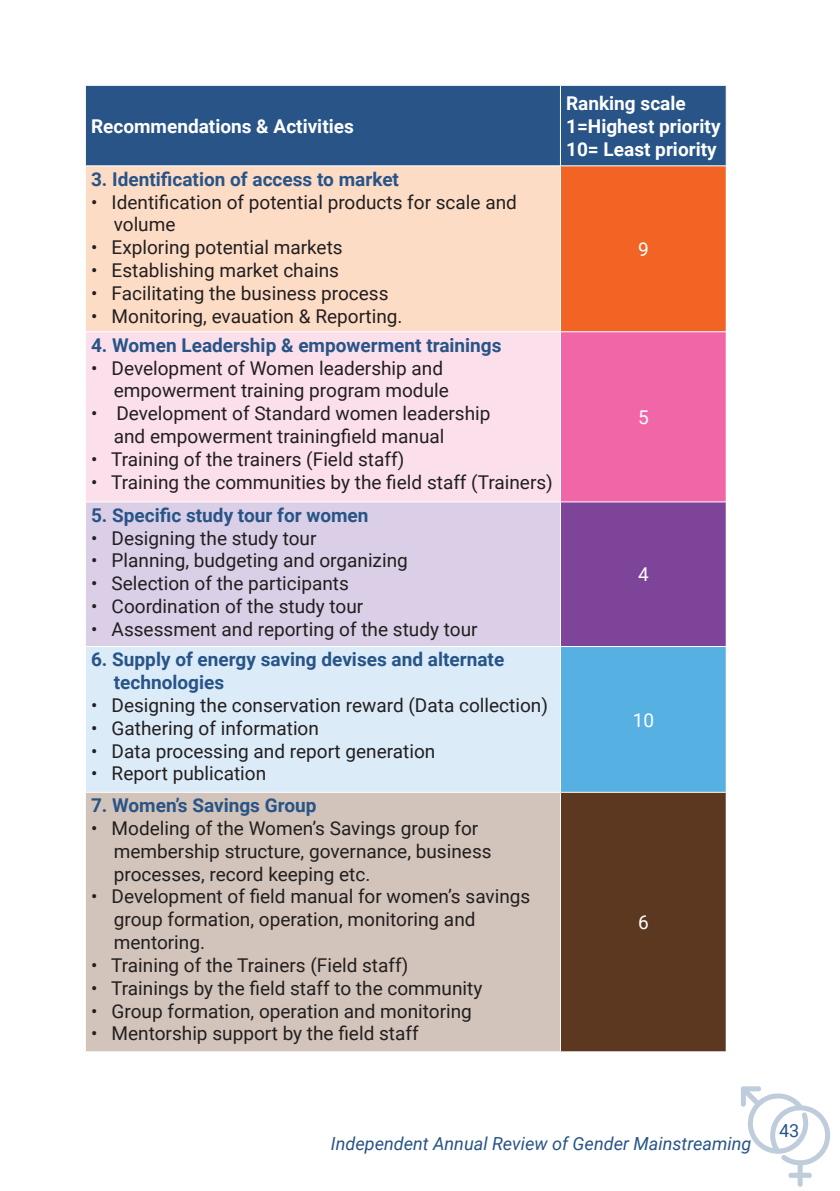
<style>
.page{position:relative;width:840px;height:1191px;background:#fff}
.page>*{position:absolute;margin:0;border:0;box-sizing:border-box;transform-origin:0 0}
.t1{font:19px/22.8px "Roboto";color:#231f20}
.t2{font:700 19px/22.8px "Roboto";color:#285487}
.t3{font:700 19px/22.8px "Roboto";color:#fff}
.t4{font:19px "Roboto";color:#fff}
.t5{font:italic 18px "Roboto";color:#285487}
.t6{font:18px "Roboto";color:#285487}
</style>
<div class="page">
<img style="left:741px;top:1086px;width:89px;height:101px">
<div style="left:86px;top:86px;width:639px;height:79px;background:#285487"></div>
<div style="left:85px;top:166px;width:475px;height:166px;background:#fddcc6"></div>
<div style="left:560px;top:166px;width:165px;height:166px;background:#f26424"></div>
<div style="left:85px;top:332px;width:475px;height:170px;background:#fbdfeb"></div>
<div style="left:560px;top:332px;width:165px;height:170px;background:#f166a7"></div>
<div style="left:85px;top:502px;width:475px;height:144px;background:#dacfe6"></div>
<div style="left:560px;top:502px;width:165px;height:144px;background:#7d449a"></div>
<div style="left:85px;top:646px;width:475px;height:146px;background:#dbebf8"></div>
<div style="left:560px;top:646px;width:165px;height:146px;background:#57b0e2"></div>
<div style="left:85px;top:792px;width:475px;height:259px;background:#d2c4ba"></div>
<div style="left:560px;top:792px;width:165px;height:259px;background:#5c3821"></div>
<hr style="left:85px;top:166px;width:1px;height:165px;background:#fff">
<hr style="left:560px;top:166px;width:1px;height:165px;background:#fff">
<hr style="left:85px;top:331px;width:475px;height:1px;background:#fff">
<hr style="left:85px;top:332px;width:1px;height:169px;background:#fff">
<hr style="left:560px;top:331px;width:166px;height:1px;background:#fff">
<hr style="left:560px;top:332px;width:1px;height:169px;background:#fff">
<hr style="left:85px;top:501px;width:475px;height:1px;background:#fff">
<hr style="left:85px;top:502px;width:1px;height:144px;background:#fff">
<hr style="left:560px;top:501px;width:166px;height:1px;background:#fff">
<hr style="left:560px;top:502px;width:1px;height:144px;background:#fff">
<hr style="left:85px;top:646px;width:475px;height:1px;background:#fff">
<hr style="left:85px;top:647px;width:1px;height:145px;background:#fff">
<hr style="left:560px;top:646px;width:166px;height:1px;background:#fff">
<hr style="left:560px;top:647px;width:1px;height:145px;background:#fff">
<hr style="left:560px;top:86px;width:1px;height:80px;background:#fff">
<hr style="left:85px;top:792px;width:475px;height:1px;background:#fff">
<hr style="left:85px;top:792px;width:1px;height:259px;background:#fff">
<hr style="left:560px;top:792px;width:166px;height:1px;background:#fff">
<hr style="left:560px;top:792px;width:1px;height:259px;background:#fff">
<p class="t3" style="left:91px;top:114px;width:264px">Recommendations &amp; Activities</p>
<p class="t2" style="left:91px;top:167px;width:309px">3. Identification of access to market</p>
<p class="t1" style="left:114px;top:190px;width:404px;text-indent:-23px">• Identification of potential products for scale and volume</p>
<p class="t1" style="left:91px;top:235px;width:253px">• Exploring potential markets</p>
<p class="t1" style="left:91px;top:258px;width:249px">• Establishing market chains</p>
<p class="t1" style="left:91px;top:281px;width:299px">• Facilitating the business process</p>
<p class="t1" style="left:91px;top:304px;width:313px">• Monitoring, evauation &amp; Reporting.</p>
<p class="t2" style="left:91px;top:333px;width:412px">4. Women Leadership &amp; empowerment trainings</p>
<p class="t1" style="left:91px;top:356px;width:359px;text-align:right">• Development of Women leadership and empowerment training program module</p>
<p class="t1" style="left:114px;top:401px;width:378px;text-indent:-23px">• Development of Standard women leadership and empowerment trainingfield manual</p>
<p class="t1" style="left:91px;top:447px;width:315px">• Training of the trainers (Field staff)</p>
<p class="t1" style="left:91px;top:470px;width:463px">• Training the communities by the field staff (Trainers)</p>
<p class="t2" style="left:91px;top:503px;width:279px">5. Specific study tour for women</p>
<p class="t1" style="left:91px;top:526px;width:227px">• Designing the study tour</p>
<p class="t1" style="left:91px;top:548px;width:318px">• Planning, budgeting and organizing</p>
<p class="t1" style="left:91px;top:571px;width:259px">• Selection of the participants</p>
<p class="t1" style="left:91px;top:594px;width:273px">• Coordination of the study tour</p>
<p class="t1" style="left:91px;top:617px;width:388px">• Assessment and reporting of the study tour</p>
<p class="t2" style="left:114px;top:647px;width:392px;text-indent:-23px">6. Supply of energy saving devises and alternate technologies</p>
<p class="t1" style="left:91px;top:693px;width:458px">• Designing the conservation reward (Data collection)</p>
<p class="t1" style="left:91px;top:716px;width:229px">• Gathering of information</p>
<p class="t1" style="left:91px;top:739px;width:346px">• Data processing and report generation</p>
<p class="t1" style="left:91px;top:761px;width:177px">• Report publication</p>
<p class="t2" style="left:91px;top:793px;width:227px">7. Women’s Savings Group</p>
<p class="t1" style="left:114px;top:816px;width:379px;text-indent:-23px">• Modeling of the Women’s Savings group for membership structure, governance, business processes, record keeping etc.</p>
<p class="t1" style="left:114px;top:884px;width:418px;text-indent:-23px">• Development of field manual for women’s savings group formation, operation, monitoring and mentoring.</p>
<p class="t1" style="left:91px;top:953px;width:319px">• Training of the Trainers (Field staff)</p>
<p class="t1" style="left:91px;top:975px;width:392px">• Trainings by the field staff to the community</p>
<p class="t1" style="left:91px;top:998px;width:382px">• Group formation, operation and monitoring</p>
<p class="t1" style="left:91px;top:1021px;width:329px">• Mentorship support by the field staff</p>
<p class="t3" style="left:566px;top:91px;width:156px">Ranking scale<br>1=Highest priority<br>10= Least priority</p>
<p class="t4" style="left:637px;top:236px;width:12px">9</p>
<p class="t4" style="left:637px;top:404px;width:12px">5</p>
<p class="t4" style="left:637px;top:561px;width:12px">4</p>
<p class="t4" style="left:632px;top:706px;width:23px">10</p>
<p class="t4" style="left:637px;top:909px;width:12px">6</p>
<p class="t5" style="left:331px;top:1131px;width:422px">Independent Annual Review of Gender Mainstreaming</p>
<p class="t6" style="left:778px;top:1117px;width:22px">43</p>
</div>
